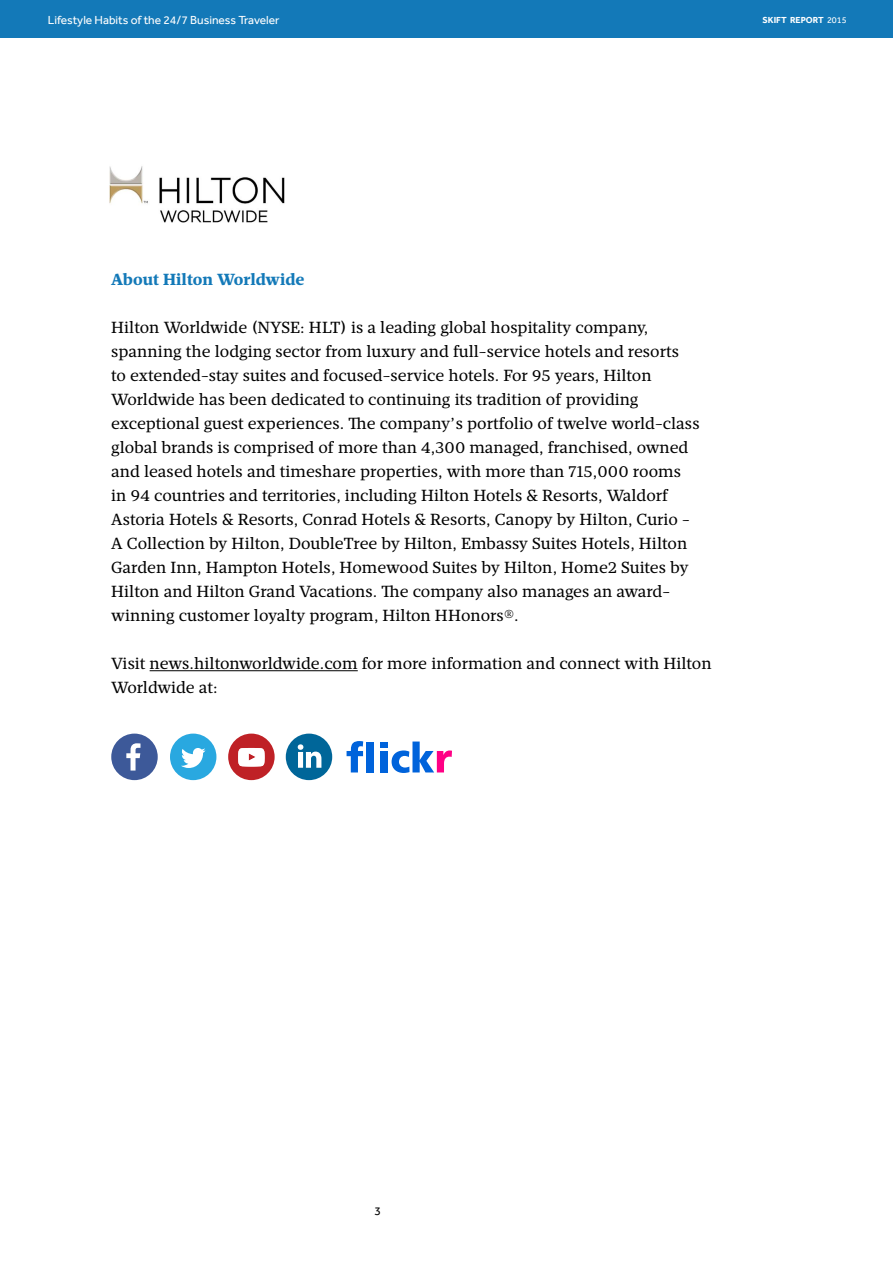
<style>
.page{position:relative;width:893px;height:1263px;background:#fff}
.page>*{position:absolute;margin:0;border:0;box-sizing:border-box;transform-origin:0 0}
.t1{font:16.5px/24px "Mafra";color:#000}
.t2{font:700 16.5px "Mafra";color:#1379b8}
.t3{font:12px "Effra";color:#fff}
.t4{font:12px "Effra";color:#000}
.t5{font:700 9px "Effra";color:#fff}
.s1{font-weight:400}
</style>
<div class="page">
<div style="left:0;top:0;width:893px;height:38px;background:#1379b8"></div>
<hr style="left:150px;top:670px;width:208px;height:1px;background:#000">
<img style="left:109px;top:166px;width:176px;height:57px">
<div style="left:111px;top:734px;width:47px;height:46px;background:#3d5999;border-radius:50%"></div>
<svg style="left:126px;top:743px;width:14px;height:27px"></svg>
<div style="left:286px;top:734px;width:46px;height:46px;background:#069;border-radius:50%"></div>
<svg style="left:298px;top:744px;width:23px;height:24px"></svg>
<div style="left:170px;top:734px;width:46px;height:46px;background:#29a8e0;border-radius:50%"></div>
<svg style="left:181px;top:748px;width:25px;height:20px"></svg>
<div style="left:228px;top:734px;width:47px;height:46px;background:#bf2126;border-radius:50%"></div>
<svg style="left:238px;top:748px;width:27px;height:18px"></svg>
<svg style="left:347px;top:741px;width:16px;height:31px"></svg>
<div style="left:367px;top:741px;width:7px;height:31px;background:#0063db"></div>
<svg style="left:380px;top:741px;width:72px;height:32px"></svg>
<p class="t3" style="left:48px;top:13px;width:233px">Lifestyle Habits of the 24/7 Business Traveler</p>
<p class="t5" style="left:762px;top:14px;width:86px">SKIFT REPORT <span class="s1">2015</span></p>
<p class="t2" style="left:111px;top:269px;width:195px">About Hilton Worldwide</p>
<p class="t1" style="left:111px;top:315px;width:590px">Hilton Worldwide (NYSE: HLT) is a leading global hospitality company, spanning the lodging sector from luxury and full-service hotels and resorts<br>to extended-stay suites and focused-service hotels. For 95 years, Hilton Worldwide has been dedicated to continuing its tradition of providing exceptional guest experiences. The company’s portfolio of twelve world-class global brands is comprised of more than 4,300 managed, franchised, owned and leased hotels and timeshare properties, with more than 715,000 rooms in 94 countries and territories, including Hilton Hotels &amp; Resorts, Waldorf Astoria Hotels &amp; Resorts, Conrad Hotels &amp; Resorts, Canopy by Hilton, Curio - A Collection by Hilton, DoubleTree by Hilton, Embassy Suites Hotels, Hilton Garden Inn, Hampton Hotels, Homewood Suites by Hilton, Home2 Suites by Hilton and Hilton Grand Vacations. The company also manages an award&shy;winning customer loyalty program, Hilton HHonors®.</p>
<p class="t1" style="left:111px;top:651px;width:602px">Visit news.hiltonworldwide.com for more information and connect with Hilton<br>Worldwide at:</p>
<p class="t4" style="left:374px;top:1203px;width:8px">3</p>
</div>
